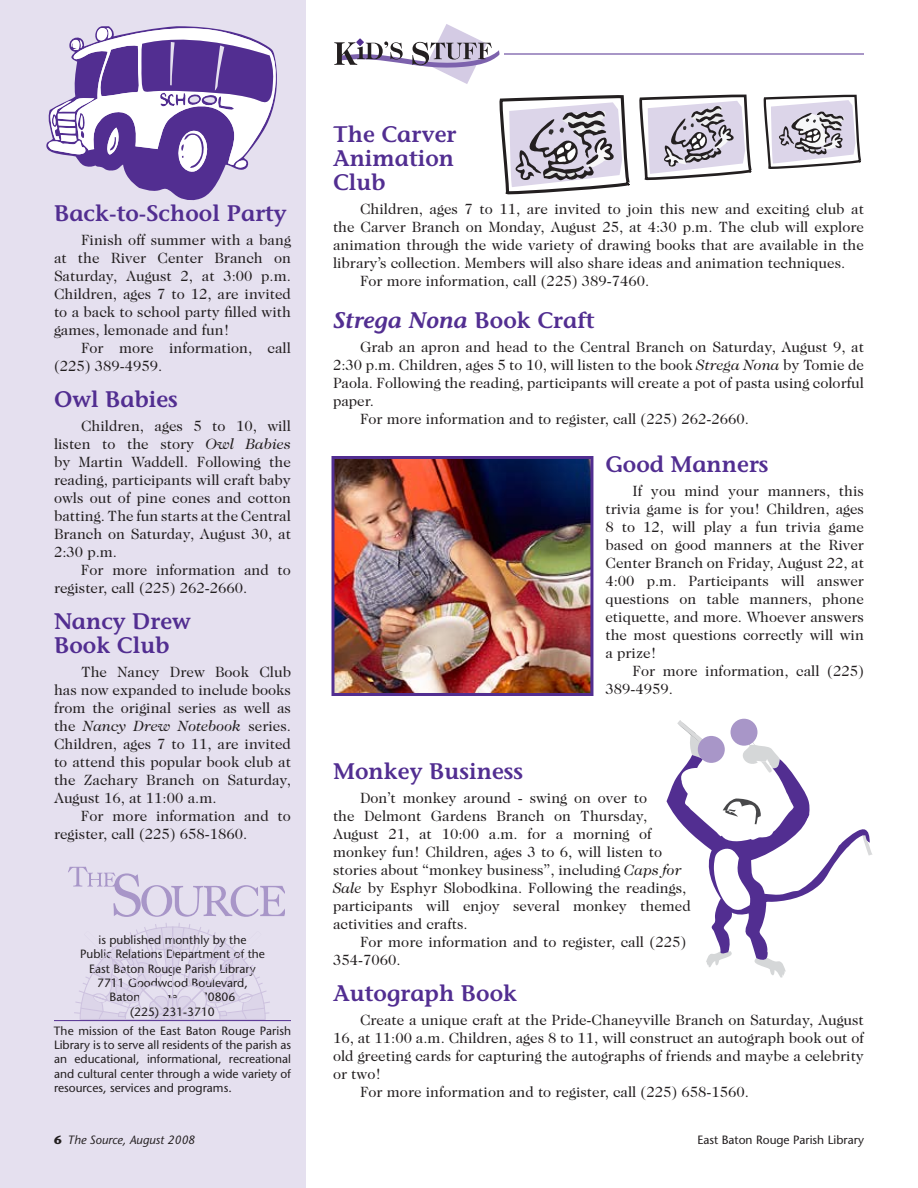
<style>
.page{position:relative;width:918px;height:1188px;background:#fff}
.page>*{position:absolute;margin:0;border:0;box-sizing:border-box;transform-origin:0 0}
.t1{font:600 22.5px/24px "Stone Informal";color:#522e91}
.t2{font:italic 600 22.5px "Stone Informal";color:#522e91}
.t3{font:15px/18px "Caslon Two Twenty Four";color:#231f20;text-align:justify}
.t4{font:italic 15px "Caslon Two Twenty Four";color:#231f20}
.t5{font:12px/14.4px "Stone Sans";color:#231f20;text-align:center}
.t6{font:italic 12px "Stone Sans";color:#231f20}
.s1{font-style:italic}
.s2{font-style:normal}
</style>
<div class="page">
<hr style="left:504px;top:54px;width:360px;height:1px;background:#522e91">
<svg style="left:334px;top:24px;width:166px;height:60px"></svg>
<div style="left:0;top:0;width:306px;height:1188px;background:#e5e0ef"></div>
<svg style="left:46px;top:26px;width:231px;height:174px"></svg>
<svg style="left:500px;top:95px;width:130px;height:99px"></svg>
<svg style="left:639px;top:94px;width:113px;height:86px"></svg>
<svg style="left:763px;top:94px;width:98px;height:75px"></svg>
<img style="left:336px;top:460px;width:253px;height:232px">
<div style="left:332px;top:456px;width:261px;height:240px;border:3px solid #522e91"></div>
<svg style="left:667px;top:720px;width:205px;height:258px"></svg>
<div style="left:698px;top:736px;width:27px;height:27px;background:#a896c8;border-radius:50%"></div>
<div style="left:731px;top:719px;width:26px;height:27px;background:#a896c8;border-radius:50%"></div>
<svg style="left:68px;top:867px;width:217px;height:153px"></svg>
<hr style="left:54px;top:1020px;width:237px;height:1px;background:#522e91">
<p class="t1" style="left:54px;top:200px;width:234px">Back-to-School Party</p>
<p class="t3" style="left:81px;top:230px;width:211px">Finish off summer with a bang</p>
<p class="t3" style="left:54px;top:248px;width:239px">at the River Center Branch on</p>
<p class="t3" style="left:54px;top:266px;width:238px">Saturday, August 2, at 3:00 p.m.</p>
<p class="t3" style="left:54px;top:284px;width:238px">Children, ages 7 to 12, are invited</p>
<p class="t3" style="left:54px;top:302px;width:238px">to a back to school party filled with</p>
<p class="t3" style="left:54px;top:320px;width:177px">games, lemonade and fun!</p>
<p class="t3" style="left:81px;top:338px;width:211px">For more information, call</p>
<p class="t3" style="left:54px;top:356px;width:110px">(225) 389-4959.</p>
<p class="t1" style="left:54px;top:386px;width:125px">Owl Babies</p>
<p class="t3" style="left:81px;top:416px;width:211px">Children, ages 5 to 10, will</p>
<p class="t3" style="left:54px;top:434px;width:238px">listen to the story <span class="s1">Owl Babies</span></p>
<p class="t3" style="left:54px;top:452px;width:238px">by Martin Waddell. Following the</p>
<p class="t3" style="left:54px;top:470px;width:239px">reading, participants will craft baby</p>
<p class="t3" style="left:54px;top:488px;width:239px">owls out of pine cones and cotton</p>
<p class="t3" style="left:54px;top:506px;width:238px">batting. The fun starts at the Central</p>
<p class="t3" style="left:54px;top:524px;width:238px">Branch on Saturday, August 30, at</p>
<p class="t3" style="left:54px;top:542px;width:65px">2:30 p.m.</p>
<p class="t3" style="left:81px;top:560px;width:211px">For more information and to</p>
<p class="t3" style="left:54px;top:578px;width:195px">register, call (225) 262-2660.</p>
<p class="t1" style="left:54px;top:608px;width:139px">Nancy Drew<br>Book Club</p>
<p class="t3" style="left:81px;top:662px;width:212px">The Nancy Drew Book Club</p>
<p class="t3" style="left:54px;top:680px;width:239px">has now expanded to include books</p>
<p class="t3" style="left:54px;top:698px;width:238px">from the original series as well as</p>
<p class="t4" style="left:54px;top:717px;width:238px"><span class="s2">the</span> Nancy Drew Notebook <span class="s2">series.</span></p>
<p class="t3" style="left:54px;top:734px;width:238px">Children, ages 7 to 11, are invited</p>
<p class="t3" style="left:54px;top:752px;width:238px">to attend this popular book club at</p>
<p class="t3" style="left:54px;top:770px;width:238px">the Zachary Branch on Saturday,</p>
<p class="t3" style="left:54px;top:788px;width:164px">August 16, at 11:00 a.m.</p>
<p class="t3" style="left:81px;top:806px;width:211px">For more information and to</p>
<p class="t3" style="left:54px;top:824px;width:195px">register, call (225) 658-1860.</p>
<p class="t5" style="left:80px;top:932px;width:186px">is published monthly by the<br>Public Relations Department of the<br>East Baton Rouge Parish Library<br>7711 Goodwood Boulevard,<br>Baton Rouge, LA 70806</p>
<p class="t5" style="left:54px;top:1002px;width:239px;line-height:18.9px">(225) 231-3710<br>The mission of the East Baton Rouge Parish</p>
<p class="t5" style="left:54px;top:1038px;width:239px;text-align:justify">Library is to serve all residents of the parish as an educational, informational, recreational and cultural center through a wide variety of resources, services and programs.</p>
<p class="t6" style="left:68px;top:1132px;width:129px">The Source, August 2008</p>
<p class="t1" style="left:333px;top:122px;width:125px;text-align:justify">The Carver Animation Club</p>
<p class="t3" style="left:333px;top:200px;width:533px;text-indent:27px">Children, ages 7 to 11, are invited to join this new and exciting club at the Carver Branch on Monday, August 25, at 4:30 p.m. The club will explore animation through the wide variety of drawing books that are available in the library’s collection. Members will also share ideas and animation techniques.</p>
<p class="t3" style="left:360px;top:272px;width:291px">For more information, call (225) 389-7460.</p>
<h3 class="t2" style="left:333px;top:307px;width:263px">Strega Nona <span class="s2">Book Craft</span></h3>
<p class="t3" style="left:360px;top:338px;width:505px">Grab an apron and head to the Central Branch on Saturday, August 9, at</p>
<p class="t3" style="left:333px;top:356px;width:533px">2:30 p.m. Children, ages 5 to 10, will listen to the book <span class="s1">Strega Nona</span> by Tomie de Paola. Following the reading, participants will create a pot of pasta using colorful paper.</p>
<p class="t3" style="left:360px;top:410px;width:390px">For more information and to register, call (225) 262-2660.</p>
<p class="t1" style="left:605px;top:452px;width:165px">Good Manners</p>
<p class="t3" style="left:605px;top:482px;width:260px;text-indent:27px">If you mind your manners, this trivia game is for you! Children, ages 8 to 12, will play a fun trivia game based on good manners at the River Center Branch on Friday, August 22, at</p>
<p class="t3" style="left:605px;top:572px;width:260px">4:00 p.m. Participants will answer questions on table manners, phone etiquette, and more. Whoever answers the most questions correctly will win a prize!</p>
<p class="t3" style="left:605px;top:662px;width:260px;text-indent:27px">For more information, call (225)<br>389-4959.</p>
<p class="t1" style="left:333px;top:759px;width:192px">Monkey Business</p>
<p class="t3" style="left:333px;top:789px;width:359px;text-align:left;text-indent:27px">Don’t monkey around - swing on over to<br>the Delmont Gardens Branch on Thursday, August 21, at 10:00 a.m. for a morning of monkey fun! Children, ages 3 to 6, will listen to stories about “monkey business”, including <span class="s1">Caps for Sale</span> by Esphyr Slobodkina. Following the readings, participants will enjoy several monkey themed activities and crafts.</p>
<p class="t3" style="left:333px;top:933px;width:355px;text-indent:27px">For more information and to register, call (225)<br>354-7060.</p>
<p class="t1" style="left:333px;top:981px;width:186px">Autograph Book</p>
<p class="t3" style="left:333px;top:1011px;width:533px;text-indent:27px">Create a unique craft at the Pride-Chaneyville Branch on Saturday, August 16, at 11:00 a.m. Children, ages 8 to 11, will construct an autograph book out of old greeting cards for capturing the autographs of friends and maybe a celebrity or two!</p>
<p class="t3" style="left:360px;top:1083px;width:390px">For more information and to register, call (225) 658-1560.</p>
<p class="t5" style="left:698px;top:1132px;width:168px">East Baton Rouge Parish Library</p>
</div>
